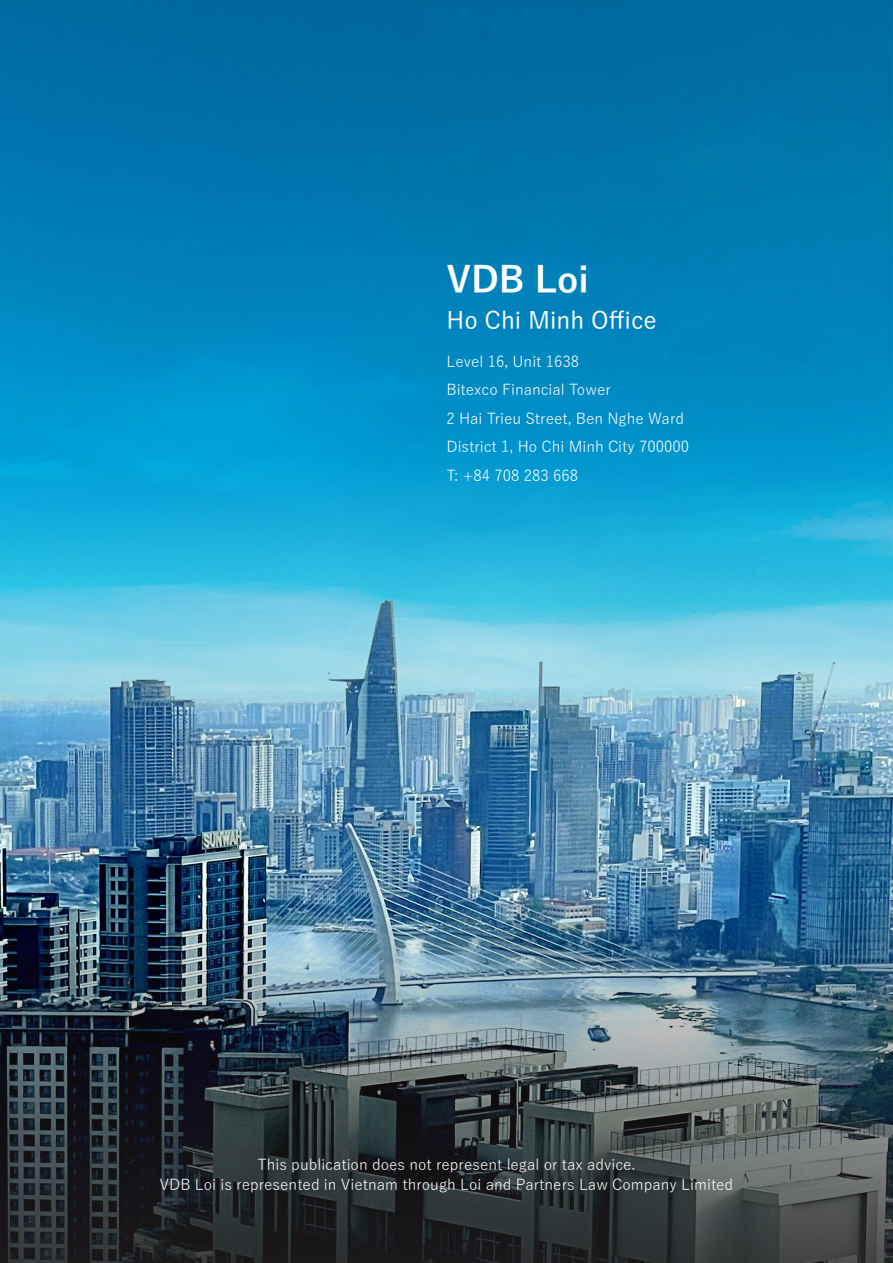
<style>
.page{position:relative;width:893px;height:1263px;background:#fff}
.page>*{position:absolute;margin:0;border:0;box-sizing:border-box;transform-origin:0 0}
.t1{font:700 36px "Yu Gothic";color:#fff}
.t2{font:500 24px "Yu Gothic";color:#fff}
.t3{font:15px "Yu Gothic";color:#fff}
</style>
<div class="page">
<img style="left:0;top:0;width:893px;height:1263px">
<p class="t1" style="left:446px;top:260px;width:144px">VDB Loi</p>
<p class="t2" style="left:446px;top:298px;width:212px">Ho Chi Minh Office</p>
<p class="t3" style="left:446px;top:348px;width:134px">Level 16, Unit 1638</p>
<p class="t3" style="left:446px;top:376px;width:166px">Bitexco Financial Tower</p>
<p class="t3" style="left:446px;top:405px;width:239px">2 Hai Trieu Street, Ben Nghe Ward</p>
<p class="t3" style="left:446px;top:433px;width:244px">District 1, Ho Chi Minh City 700000</p>
<p class="t3" style="left:446px;top:462px;width:133px">T: +84 708 283 668</p>
<p class="t3" style="left:257px;top:1151px;width:380px">This publication does not represent legal or tax advice.</p>
<p class="t3" style="left:159px;top:1170px;width:575px">VDB Loi is represented in Vietnam through Loi and Partners Law Company Limited</p>
</div>
